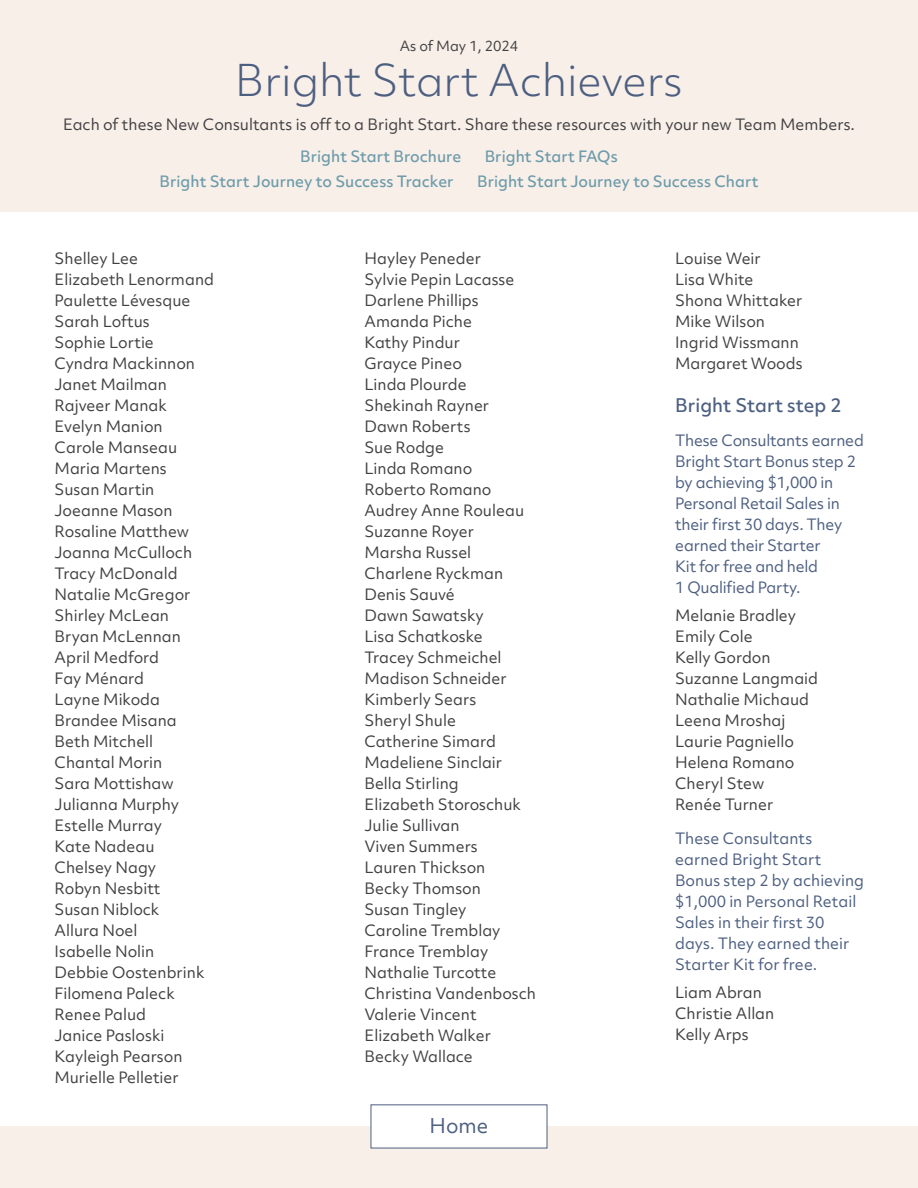
<style>
.page{position:relative;width:918px;height:1188px;background:#fff}
.page>*{position:absolute;margin:0;border:0;box-sizing:border-box;transform-origin:0 0}
.t1{font:300 42px "Objektiv Mk 2";color:#4d5f80}
.t2{font:19.5px "Objektiv Mk 2";color:#4d5f80}
.t3{font:500 18px "Objektiv Mk 2";color:#4d5f80}
.t4{font:15px/21px "Objektiv Mk 2";color:#414042}
.t5{font:15px/21px "Objektiv Mk 2";letter-spacing:-.01em;color:#4d5f80}
.t6{font:500 15px "Objektiv Mk 2";color:#6d9baa}
.t7{font:13.5px "Objektiv Mk 2";color:#414042}
</style>
<div class="page">
<div style="left:0;top:1126px;width:918px;height:62px;background:#f8efe9"></div>
<div style="left:371px;top:1104px;width:176px;height:44px;background:#fff"></div>
<div style="left:0;top:0;width:918px;height:212px;background:#f8efe9"></div>
<p class="t7" style="left:400px;top:36px;width:120px">As of May 1, 2024</p>
<h1 class="t1" style="left:235px;top:52px;width:449px">Bright Start Achievers</h1>
<p class="t4" style="left:63px;top:114px;width:793px">Each of these New Consultants is off to a Bright Start. Share these resources with your new Team Members.</p>
<p class="t6" style="left:300px;top:146px;width:163px">Bright Start Brochure</p>
<p class="t6" style="left:485px;top:146px;width:135px">Bright Start FAQs</p>
<p class="t6" style="left:160px;top:171px;width:296px">Bright Start Journey to Success Tracker</p>
<p class="t6" style="left:477px;top:171px;width:283px">Bright Start Journey to Success Chart</p>
<p class="t4" style="left:55px;top:248px;width:161px">Shelley Lee<br>Elizabeth Lenormand<br>Paulette Lévesque<br>Sarah Loftus<br>Sophie Lortie<br>Cyndra Mackinnon<br>Janet Mailman<br>Rajveer Manak<br>Evelyn Manion<br>Carole Manseau<br>Maria Martens<br>Susan Martin<br>Joeanne Mason<br>Rosaline Matthew<br>Joanna McCulloch<br>Tracy McDonald<br>Natalie McGregor<br>Shirley McLean<br>Bryan McLennan<br>April Medford<br>Fay Ménard<br>Layne Mikoda<br>Brandee Misana<br>Beth Mitchell<br>Chantal Morin<br>Sara Mottishaw<br>Julianna Murphy<br>Estelle Murray<br>Kate Nadeau<br>Chelsey Nagy<br>Robyn Nesbitt<br>Susan Niblock<br>Allura Noel<br>Isabelle Nolin<br>Debbie Oostenbrink<br>Filomena Paleck<br>Renee Palud<br>Janice Pasloski<br>Kayleigh Pearson<br>Murielle Pelletier</p>
<p class="t4" style="left:364px;top:248px;width:173px">Hayley Peneder<br>Sylvie Pepin Lacasse<br>Darlene Phillips<br>Amanda Piche<br>Kathy Pindur<br>Grayce Pineo<br>Linda Plourde<br>Shekinah Rayner<br>Dawn Roberts<br>Sue Rodge<br>Linda Romano<br>Roberto Romano<br>Audrey Anne Rouleau<br>Suzanne Royer<br>Marsha Russel<br>Charlene Ryckman<br>Denis Sauvé<br>Dawn Sawatsky<br>Lisa Schatkoske<br>Tracey Schmeichel<br>Madison Schneider<br>Kimberly Sears<br>Sheryl Shule<br>Catherine Simard<br>Madeliene Sinclair<br>Bella Stirling<br>Elizabeth Storoschuk<br>Julie Sullivan<br>Viven Summers<br>Lauren Thickson<br>Becky Thomson<br>Susan Tingley<br>Caroline Tremblay<br>France Tremblay<br>Nathalie Turcotte<br>Christina Vandenbosch<br>Valerie Vincent<br>Elizabeth Walker<br>Becky Wallace</p>
<p class="t4" style="left:675px;top:248px;width:129px">Louise Weir<br>Lisa White<br>Shona Whittaker<br>Mike Wilson<br>Ingrid Wissmann<br>Margaret Woods</p>
<p class="t3" style="left:675px;top:392px;width:168px">Bright Start step 2</p>
<p class="t5" style="left:675px;top:430px;width:190px">These Consultants earned<br>Bright Start Bonus step 2 by achieving $1,000 in<br>Personal Retail Sales in their first 30 days. They earned their Starter<br>Kit for free and held<br>1 Qualified Party.</p>
<p class="t4" style="left:675px;top:605px;width:145px">Melanie Bradley<br>Emily Cole<br>Kelly Gordon<br>Suzanne Langmaid<br>Nathalie Michaud<br>Leena Mroshaj<br>Laurie Pagniello<br>Helena Romano<br>Cheryl Stew<br>Renée Turner</p>
<p class="t5" style="left:675px;top:828px;width:191px">These Consultants earned Bright Start<br>Bonus step 2 by achieving $1,000 in Personal Retail<br>Sales in their first 30 days. They earned their<br>Starter Kit for free.</p>
<p class="t4" style="left:675px;top:982px;width:101px">Liam Abran<br>Christie Allan<br>Kelly Arps</p>
<h2 class="t2" style="left:430px;top:1112px;width:60px">Home</h2>
</div>
